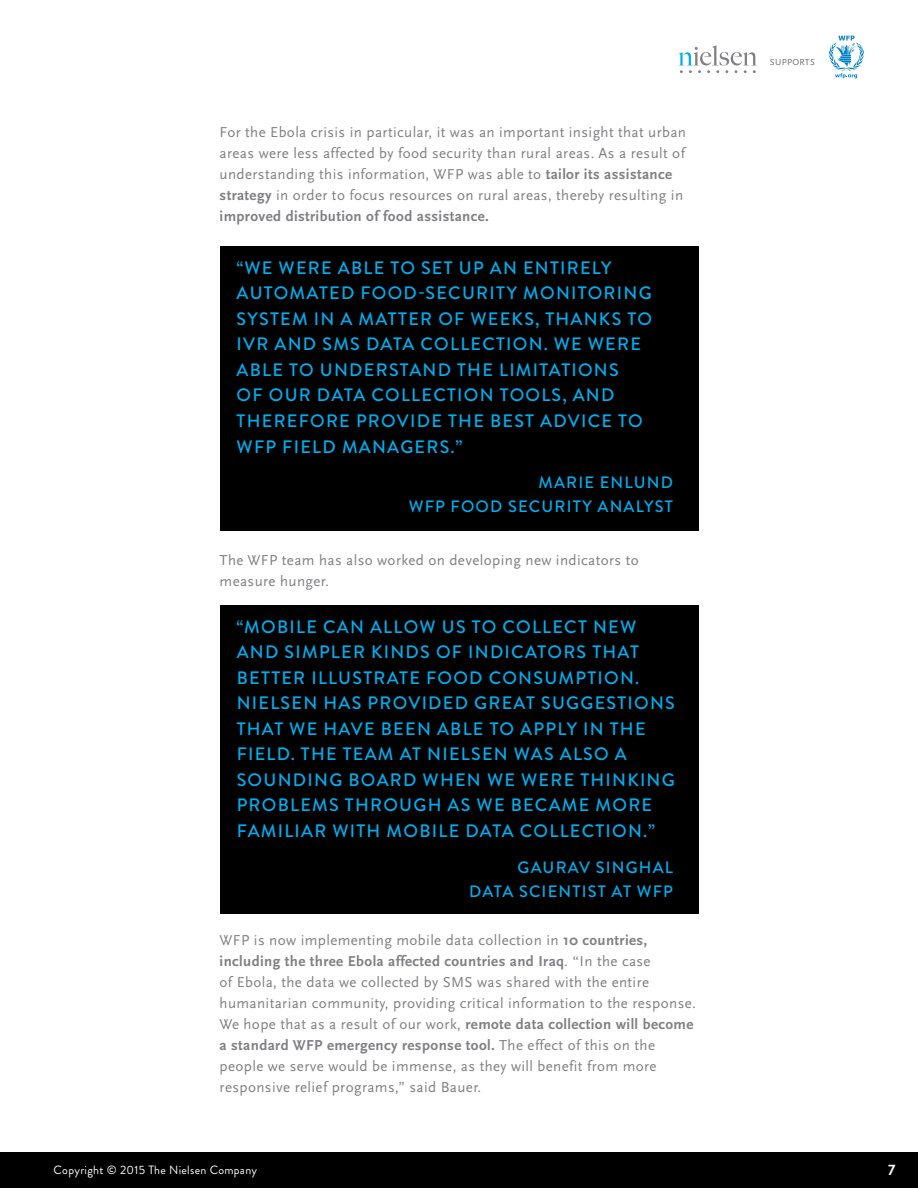
<style>
.page{position:relative;width:918px;height:1188px;background:#fff}
.page>*{position:absolute;margin:0;border:0;box-sizing:border-box;transform-origin:0 0}
.t1{font:500 18px/25.5px "Brandon Grotesque";letter-spacing:.07em;color:#00aeef}
.t2{font:500 16.5px/24px "Brandon Grotesque";letter-spacing:.07em;color:#00aeef;text-align:right}
.t3{font:15px/21px "Scala Sans OT";letter-spacing:.025em;color:#807f83}
.t4{font:700 15px "Brandon Grotesque";color:#fff}
.t5{font:12px "Brandon Grotesque";letter-spacing:.025em;color:#fff}
.t6{font:9px "Scala Sans OT";letter-spacing:.035em;color:#6d6d71}
.s1{font-weight:700}
</style>
<div class="page">
<div style="left:0;top:1152px;width:918px;height:36px;background:#000"></div>
<svg style="left:679px;top:46px;width:78px;height:27px"></svg>
<svg style="left:829px;top:36px;width:35px;height:42px"></svg>
<div style="left:220px;top:246px;width:478px;height:284px;background:#000"></div>
<div style="left:220px;top:605px;width:478px;height:309px;background:#000"></div>
<p class="t3" style="left:220px;top:122px;width:468px">For the Ebola crisis in particular, it was an important insight that urban areas were less affected by food security than rural areas. As a result of understanding this information, WFP was able to <span class="s1">tailor its assistance strategy</span> in order to focus resources on rural areas, thereby resulting in <span class="s1">improved distribution of food assistance.</span></p>
<p class="t1" style="left:237px;top:255px;width:417px">“WE WERE ABLE TO SET UP AN ENTIRELY<br>AUTOMATED FOOD-SECURITY MONITORING<br>SYSTEM IN A MATTER OF WEEKS, THANKS TO<br>IVR</p>
<p class="t1" style="left:237px;top:332px;width:408px;text-indent:129px">DATA COLLECTION. WE WERE<br>ABLE TO UNDERSTAND THE LIMITATIONS<br>OF OUR DATA COLLECTION TOOLS, AND<br>THEREFORE PROVIDE THE BEST ADVICE TO<br>WFP FIELD MANAGERS.”</p>
<p class="t1" style="left:275px;top:332px;width:61px">AND SMS</p>
<p class="t2" style="left:409px;top:470px;width:266px">MARIE ENLUND<br>WFP FOOD SECURITY ANALYST</p>
<p class="t3" style="left:220px;top:549px;width:421px">The WFP team has also worked on developing new indicators to measure hunger.</p>
<p class="t1" style="left:237px;top:614px;width:440px">“MOBILE CAN ALLOW US TO COLLECT NEW AND SIMPLER KINDS OF INDICATORS THAT BETTER ILLUSTRATE FOOD CONSUMPTION.<br>N IELSEN HAS PROVIDED GREAT SUGGESTIONS THAT WE HAVE BEEN ABLE TO APPLY IN THE FIELD. THE TEAM AT N IELSEN WAS</p>
<p class="t1" style="left:237px;top:741px;width:440px;text-indent:323px">ALSO A<br>SOUNDING BOARD WHEN WE WERE THINKING<br>PROBLEMS THROUGH AS WE BECAME MORE<br>FAMILIAR WITH MOBILE DATA COLLECTION.”</p>
<p class="t2" style="left:469px;top:856px;width:205px;text-align:left;text-indent:49px">GAURAV SINGHAL<br>DATA SCIENTIST AT WFP</p>
<p class="t3" style="left:220px;top:930px;width:478px">WFP is now implementing mobile data collection in <span class="s1">10 countries, including the three Ebola affected countries and Iraq</span>. “In the case<br>of Ebola, the data we collected by SMS was shared with the entire humanitarian community, providing critical information to the response.<br>We hope that as a result of our work, <span class="s1">remote data collection will become a standard WFP emergency response tool.</span> The effect of this on the people we serve would be immense, as they will benefit from more responsive relief programs,” said Bauer.</p>
<p class="t6" style="left:770px;top:58px;width:46px">supports</p>
<p class="t5" style="left:54px;top:1162px;width:205px">Copyright © 2015 The Nielsen Company</p>
<p class="t4" style="left:888px;top:1160px;width:9px">7</p>
</div>
